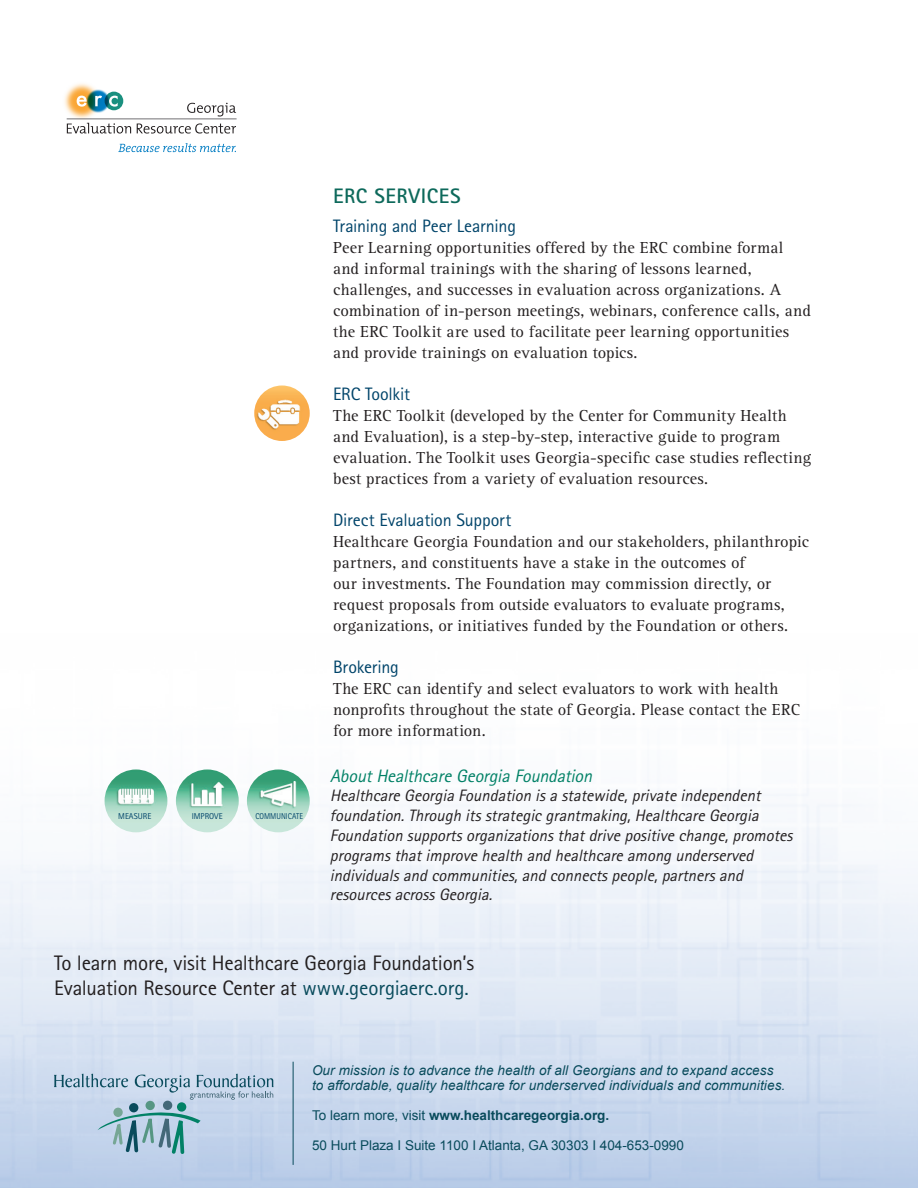
<style>
.page{position:relative;width:918px;height:1188px;background:#fff}
.page>*{position:absolute;margin:0;border:0;box-sizing:border-box;transform-origin:0 0}
.t1{font:21px/25.5px "Agfa Rotis Sans Serif";letter-spacing:-.01em;color:#231f20}
.t2{font:700 21px "Agfa Rotis Sans Serif";letter-spacing:.025em;color:#0d695b}
.t3{font:18px "Agfa Rotis Sans Serif";letter-spacing:-.01em;color:#00446a}
.t4{font:italic 18px "Agfa Rotis Sans Serif";color:#018166}
.t5{font:16.5px/21px "Agfa Rotis Serif";letter-spacing:.015em;color:#231f20}
.t6{font:italic 16.5px/19.8px "Agfa Rotis Sans Serif";color:#231f20}
.t7{font:italic 13.5px/15px "Arial";letter-spacing:.01em;color:#094b5c}
.t8{font:13.5px "Arial";color:#094b5c}
.t9{font:700 13.5px "Arial";color:#094b5c}
.t10{font:8.55px "Agfa Rotis Sans Serif";color:#00446a}
.t11{font:8.55px "Agfa Rotis Sans Serif";color:#00446a;scale:.91 1}
.s1{color:#094b5c}
.s2{font-weight:400}
</style>
<div class="page">
<img style="left:0;top:769px;width:918px;height:419px">
<hr style="left:293px;top:1062px;width:1px;height:103px;background:#094b5c">
<hr style="left:67px;top:119px;width:170px;height:1px;background:#717074">
<svg style="left:118px;top:143px;width:118px;height:9px"></svg>
<svg style="left:187px;top:103px;width:49px;height:13px"></svg>
<svg style="left:67px;top:123px;width:64px;height:11px"></svg>
<svg style="left:137px;top:123px;width:99px;height:11px"></svg>
<img style="left:64px;top:84px;width:43px;height:42px">
<img style="left:77px;top:83px;width:42px;height:39px">
<svg style="left:105px;top:92px;width:18px;height:18px"></svg>
<svg style="left:77px;top:96px;width:10px;height:11px"></svg>
<svg style="left:95px;top:96px;width:7px;height:10px"></svg>
<svg style="left:109px;top:96px;width:9px;height:11px"></svg>
<img style="left:254px;top:386px;width:56px;height:55px;border-radius:28px">
<img style="left:105px;top:770px;width:62px;height:62px;border-radius:31px">
<img style="left:176px;top:770px;width:63px;height:62px;border-radius:31px">
<img style="left:247px;top:770px;width:63px;height:62px;border-radius:31px">
<svg style="left:54px;top:1074px;width:219px;height:80px;background:#afc7da"></svg>
<p class="t10" style="left:118px;top:811px;width:6px">meas</p>
<p class="t10" style="left:138px;top:811px;width:10px">ure</p>
<p class="t10" style="left:192px;top:811px;width:8px">impr</p>
<p class="t10" style="left:209px;top:811px;width:14px">ove</p>
<p class="t11" style="left:255px;top:811px;width:41px">communicate</p>
<p class="t2" style="left:333px;top:183px;width:129px">ERC SERVICES</p>
<p class="t3" style="left:333px;top:215px;width:184px">Training and Peer Learning</p>
<p class="t5" style="left:333px;top:237px;width:479px">Peer Learning opportunities offered by the ERC combine formal and informal trainings with the sharing of lessons learned, challenges, and successes in evaluation across organizations. A combination of in-person meetings, webinars, conference calls, and the ERC Toolkit are used to facilitate peer learning opportunities and provide trainings on evaluation topics.</p>
<p class="t3" style="left:333px;top:383px;width:79px">ERC Toolkit</p>
<p class="t5" style="left:333px;top:405px;width:480px">The ERC Toolkit (developed by the Center for Community Health and Evaluation), is a step-by-step, interactive guide to program evaluation. The Toolkit uses Georgia-specific case studies reflecting best practices from a variety of evaluation resources.</p>
<p class="t3" style="left:333px;top:509px;width:180px">Direct Evaluation Support</p>
<p class="t5" style="left:333px;top:531px;width:477px">Healthcare Georgia Foundation and our stakeholders, philanthropic partners, and constituents have a stake in the outcomes of<br>our investments. The Foundation may commission directly, or request proposals from outside evaluators to evaluate programs, organizations, or initiatives funded by the Foundation or others.</p>
<p class="t3" style="left:333px;top:656px;width:67px">Brokering</p>
<p class="t5" style="left:333px;top:678px;width:469px">The ERC can identify and select evaluators to work with health nonprofits throughout the state of Georgia. Please contact the ERC for more information.</p>
<p class="t4" style="left:330px;top:765px;width:268px">AboutHealthcare Georgia Foundation</p>
<p class="t6" style="left:330px;top:786px;width:468px">Healthcare Georgia Foundation isa statewide,private independent foundation.Through itsstrategic grantmaking,Healthcare Georgia Foundation supportsorganizationsthatdrive positive change,promotes programsthatimprove health and healthcare among underserved individualsand communities,and connectspeople,partnersand resourcesacrossGeorgia.</p>
<p class="t1" style="left:54px;top:950px;width:422px">To learn more, visit Healthcare Georgia Foundation’s<br>Evaluation Resource Center at <span class="s1">www.georgiaerc.org.</span></p>
<p class="t7" style="left:312px;top:1062px;width:475px">Our mission is to advance the health of all Georgians and to expand access to affordable, quality healthcare for underserved individuals and communities.</p>
<p class="t9" style="left:312px;top:1106px;width:299px"><span class="s2">To learn more, visit</span> www.healthcaregeorgia.org.</p>
<p class="t8" style="left:312px;top:1136px;width:373px">50 Hurt Plaza I Suite 1100 I Atlanta, GA 30303 I 404-653-0990</p>
</div>
